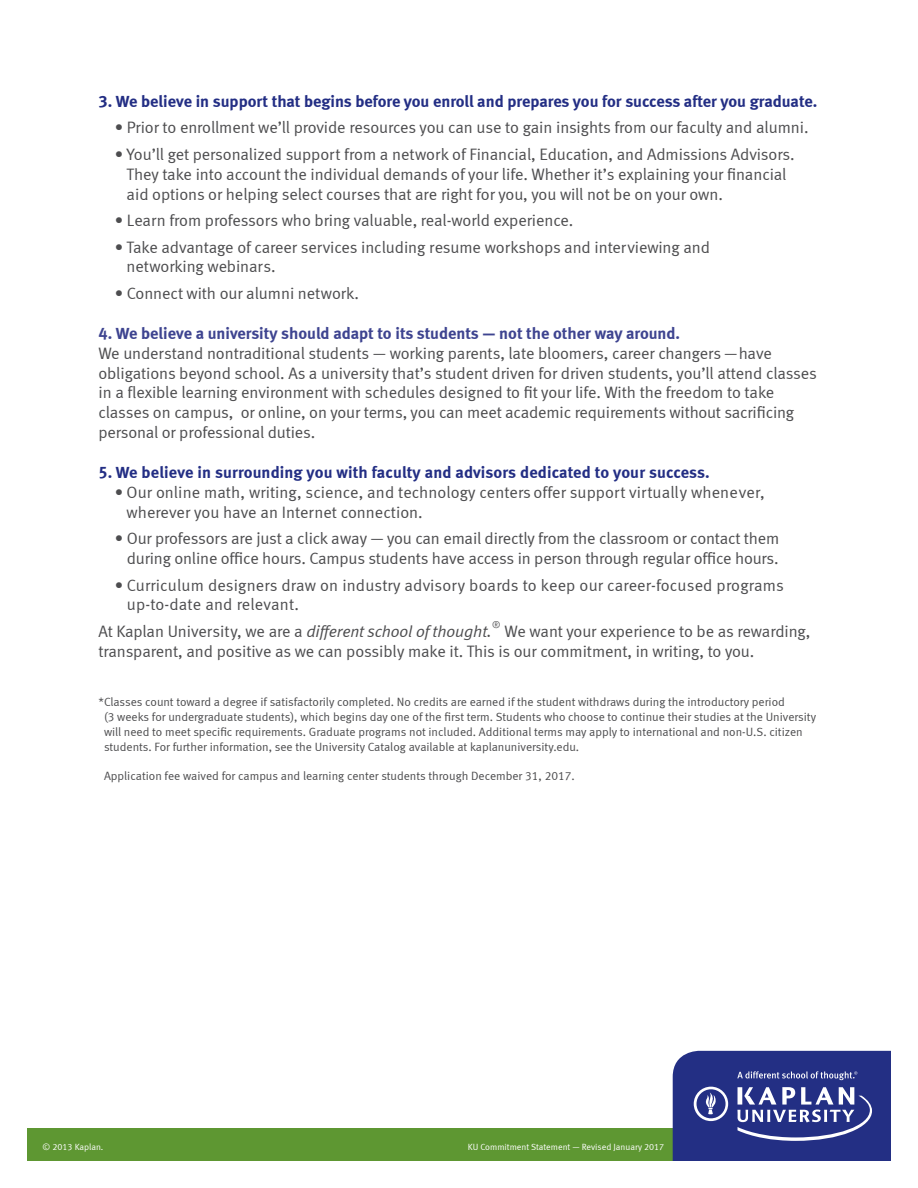
<style>
.page{position:relative;width:918px;height:1188px;background:#fff}
.page>*{position:absolute;margin:0;border:0;box-sizing:border-box;transform-origin:0 0}
.t1{font:16.5px/19.8px "Meta Normal LF";letter-spacing:-.005em;color:#4d4d4f}
.t2{font:16.5px "Meta Bold LF";color:#232e84}
.t3{font:16.5px "Meta Bold LF";color:#3e4490}
.t4{font:12px/15px "Meta Normal LF";color:#4d4d4f}
.t5{font:italic 9.6px "Meta Normal LF";color:#4d4d4f}
.t6{font:9px "Meta Normal LF";color:#fff}
.s1{font-style:italic}
</style>
<div class="page">
<div style="left:27px;top:1129px;width:857px;height:32px;background:#5e9732"></div>
<svg style="left:673px;top:1051px;width:218px;height:110px;background:#3b4591"></svg>
<p class="t2" style="left:99px;top:91px;width:720px">3. We believe in support that begins before you enroll and prepares you for success after you graduate.</p>
<p class="t1" style="left:115px;top:118px;width:695px">• Prior to enrollment we’ll provide resources you can use to gain insights from our faculty and alumni.</p>
<p class="t1" style="left:127px;top:144px;width:669px;text-indent:-12px">• You’ll get personalized support from a network of Financial, Education, and Admissions Advisors.<br>They take into account the individual demands of your life. Whether it’s explaining your financial aid options or helping select courses that are right for you, you will not be on your own.</p>
<p class="t1" style="left:115px;top:210px;width:460px">• Learn from professors who bring valuable, real-world experience.</p>
<p class="t1" style="left:126px;top:237px;width:585px;text-indent:-12px">• Take advantage of career services including resume workshops and interviewing and networking webinars.</p>
<p class="t1" style="left:115px;top:283px;width:246px">• Connect with our alumni network.</p>
<p class="t3" style="left:99px;top:324px;width:583px">4. We believe a university should adapt to its students — not the other way around.</p>
<p class="t1" style="left:99px;top:343px;width:720px">We understand nontraditional students — working parents, late bloomers, career changers —have obligations beyond school. As a university that’s student driven for driven students, you’ll attend classes in a flexible learning environment with schedules designed to fit your life. With the freedom to take classes on campus, or online, on your terms, you can meet academic requirements without sacrificing personal or professional duties.</p>
<p class="t2" style="left:99px;top:463px;width:613px">5. We believe in surrounding you with faculty and advisors dedicated to your success.</p>
<p class="t1" style="left:127px;top:482px;width:640px;text-indent:-12px">• Our online math, writing, science, and technology centers offer support virtually whenever, wherever you have an Internet connection.</p>
<p class="t1" style="left:115px;top:528px;width:666px;text-align:right">• Our professors are just a click away — you can email directly from the classroom or contact them during online office hours. Campus students have access in person through regular office hours.</p>
<p class="t1" style="left:127px;top:575px;width:659px;text-indent:-12px">• Curriculum designers draw on industry advisory boards to keep our career-focused programs up-to-date and relevant.</p>
<p class="t1" style="left:99px;top:621px;width:395px">At Kaplan University, we are a <span class="s1">different school of thought.</span></p>
<p class="t5" style="left:492px;top:620px;width:10px">®</p>
<p class="t1" style="left:99px;top:621px;width:713px;text-indent:406px">We want your experience to be as rewarding, transparent, and positive as we can possibly make it. This is our commitment, in writing, to you.</p>
<p class="t4" style="left:104px;top:694px;width:714px;text-indent:-6px">*Classes count toward a degree if satisfactorily completed. No credits are earned if the student withdraws during the introductory period<br>(3 weeks for undergraduate students), which begins day one of the first term. Students who choose to continue their studies at the University will need to meet specific requirements. Graduate programs not included. Additional terms may apply to international and non-U.S. citizen students. For further information, see the University Catalog available at kaplanuniversity.edu.</p>
<p class="t4" style="left:104px;top:768px;width:472px">Application fee waived for campus and learning center students through December 31, 2017.</p>
<p class="t6" style="left:43px;top:1141px;width:62px">© 2013 Kaplan.</p>
<p class="t6" style="left:468px;top:1141px;width:198px">KU Commitment Statement — Revised January 2017</p>
</div>
